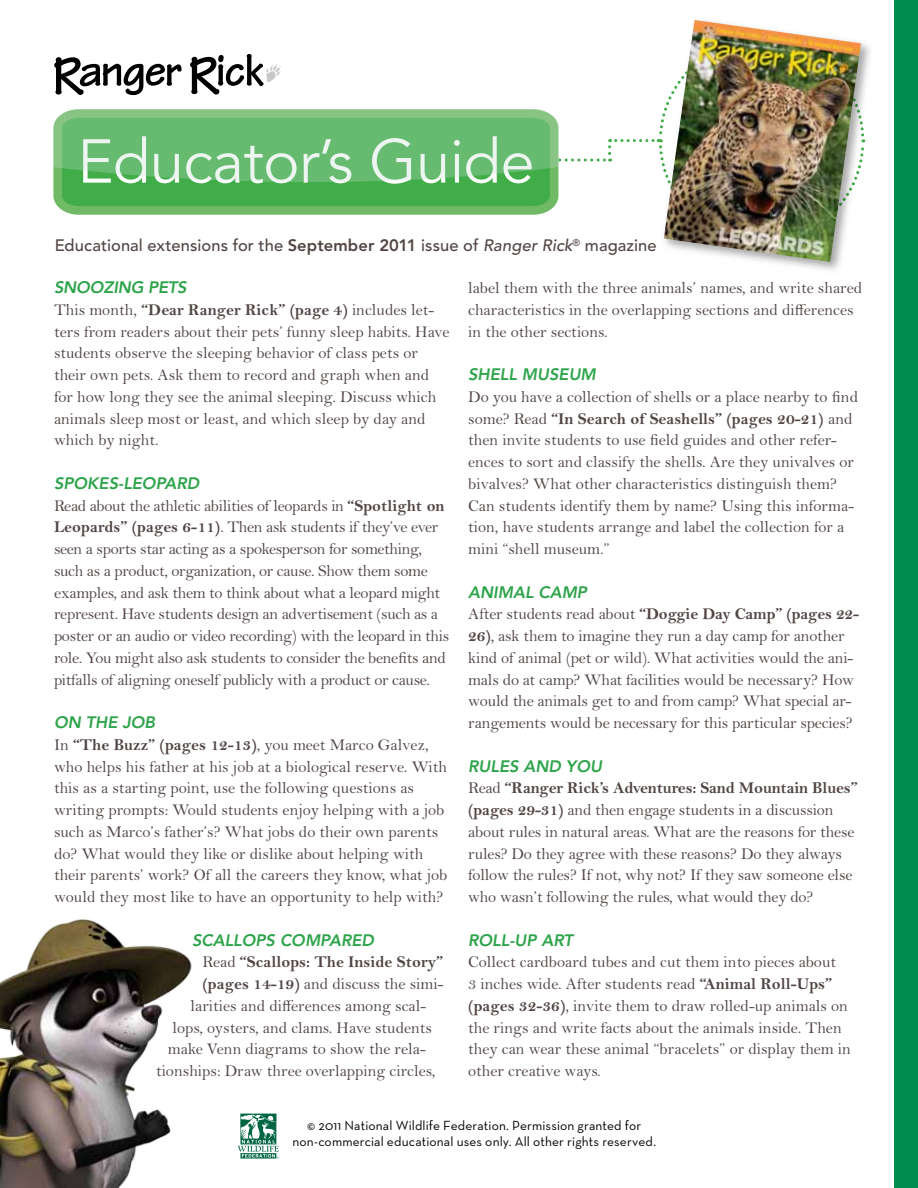
<style>
.page{position:relative;width:918px;height:1188px;background:#fff}
.page>*{position:absolute;margin:0;border:0;box-sizing:border-box;transform-origin:0 0}
.t1{font:61.35px "Avenir LT Std";letter-spacing:-.01em;color:#fff}
.t2{font:16.5px/21.8px "Bell MT Std";color:#524544}
.t3{font:16.5px/21.8px "Bell MT Std";letter-spacing:-.02em;color:#524544}
.t4{font:italic 800 16.5px "Avenir LT Std";color:#2da44a}
.t5{font:500 16.5px "Avenir LT Std";letter-spacing:.005em;color:#524544}
.t6{font:700 16.5px "Bell MT Std";color:#524544}
.t7{font:13.5px/16.5px "Neutraface Text";letter-spacing:.01em;color:#000;text-align:center}
.s1{font-weight:800}
.s2{font-style:italic}
.s3{font-weight:700}
.s4{font-weight:400}
</style>
<div class="page">
<svg style="left:274px;top:1113px;width:5px;height:46px"></svg>
<div style="left:895px;top:0;width:23px;height:1188px;background:#008c4f"></div>
<img style="left:0;top:919px;width:274px;height:269px">
<svg style="left:53px;top:54px;width:608px;height:161px"></svg>
<div style="left:661px;top:17px;width:213px;height:258px;background:#000;opacity:.35"></div>
<img style="left:664px;top:20px;width:197px;height:242px">
<h1 class="t1" style="left:77px;top:126px;width:459px">Educator’s Guide</h1>
<p class="t5" style="left:55px;top:236px;width:603px">Educational extensions for the <span class="s1">September 2011</span> issue of <span class="s2">Ranger Rick</span><sup>®</sup> magazine</p>
<p class="t4" style="left:54px;top:278px;width:134px">SNOOZING PETS</p>
<p class="t2" style="left:54px;top:299px;width:397px">This month, <span class="s3">“Dear Ranger Rick” (page 4)</span> includes let&shy;ters from readers about their pets’ funny sleep habits. Have students observe the sleeping behavior of class pets or their own pets. Ask them to record and graph when and for how long they see the animal sleeping. Discuss which animals sleep most or least, and which sleep by day and which by night.</p>
<p class="t4" style="left:54px;top:473px;width:147px">SPOKES-LEOPARD</p>
<p class="t3" style="left:54px;top:495px;width:397px">Read about the athletic abilities of leopards in <span class="s3">“Spotlight on Leopards” (pages 6-11)</span>. Then ask students if they’ve ever seen a sports star acting as a spokesperson for something, such as a product, organization, or cause. Show them some examples, and ask them to think about what a leopard might represent. Have students design an advertisement (such as a poster or an audio or video recording) with the leopard in this role. You might also ask students to consider the benefits and pitfalls of aligning oneself publicly with a product or cause.</p>
<p class="t4" style="left:54px;top:713px;width:103px">ON THE JOB</p>
<p class="t2" style="left:54px;top:734px;width:395px">In <span class="s3">“The Buzz” (pages 12-13)</span>, you meet Marco Galvez, who helps his father at his job at a biological reserve. With this as a starting point, use the following questions as writing prompts: Would students enjoy helping with a job such as Marco’s father’s? What jobs do their own parents do? What would they like or dislike about helping with their parents’ work? Of all the careers they know, what job would they most like to have an opportunity to help with?</p>
<p class="t4" style="left:192px;top:930px;width:184px">SCALLOPS COMPARED</p>
<p class="t6" style="left:203px;top:953px;width:242px"><span class="s4">Read</span> “Scallops: The Inside Story”</p>
<p class="t2" style="left:203px;top:973px;width:242px"><span class="s3">(pages 14-19)</span> and discuss the simi-</p>
<p class="t2" style="left:191px;top:995px;width:237px">larities and differences among scal-</p>
<p class="t2" style="left:173px;top:1017px;width:261px">lops, oysters, and clams. Have students</p>
<p class="t2" style="left:168px;top:1038px;width:259px">make Venn diagrams to show the rela-</p>
<p class="t2" style="left:156px;top:1060px;width:281px">tionships: Draw three overlapping circles,</p>
<p class="t2" style="left:468px;top:277px;width:396px">label them with the three animals’ names, and write shared characteristics in the overlapping sections and differences in the other sections.</p>
<p class="t4" style="left:468px;top:365px;width:129px">SHELL MUSEUM</p>
<p class="t2" style="left:468px;top:386px;width:391px">Do you have a collection of shells or a place nearby to find some? Read <span class="s3">“In Search of Seashells” (pages 20-21)</span> and then invite students to use field guides and other refer&shy;ences to sort and classify the shells. Are they univalves or bivalves? What other characteristics distinguish them?<br>Can students identify them by name? Using this informa&shy;tion, have students arrange and label the collection for a mini “shell museum.”</p>
<p class="t4" style="left:468px;top:582px;width:120px">ANIMAL CAMP</p>
<p class="t2" style="left:468px;top:603px;width:393px">After students read about <span class="s3">“Doggie Day Camp” (pages 22- 26)</span>, ask them to imagine they run a day camp for another kind of animal (pet or wild). What activities would the ani&shy;mals do at camp? What facilities would be necessary? How would the animals get to and from camp? What special ar&shy;rangements would be necessary for this particular species?</p>
<p class="t4" style="left:468px;top:756px;width:135px">RULES AND YOU</p>
<p class="t2" style="left:468px;top:777px;width:391px">Read <span class="s3">“Ranger Rick’s Adventures: Sand Mountain Blues” (pages 29-31)</span> and then engage students in a discussion about rules in natural areas. What are the reasons for these rules? Do they agree with these reasons? Do they always follow the rules? If not, why not? If they saw someone else who wasn’t following the rules, what would they do?</p>
<p class="t4" style="left:468px;top:930px;width:106px">ROLL-UP ART</p>
<p class="t2" style="left:468px;top:951px;width:384px">Collect cardboard tubes and cut them into pieces about<br>3 inches wide. After students read <span class="s3">“Animal Roll-Ups” (pages 32-36)</span>, invite them to draw rolled-up animals on the rings and write facts about the animals inside. Then they can wear these animal “bracelets” or display them in other creative ways.</p>
<p class="t7" style="left:292px;top:1117px;width:365px">© 2011 National Wildlife Federation. Permission granted for non-commercial educational uses only. All other rights reserved.</p>
</div>
